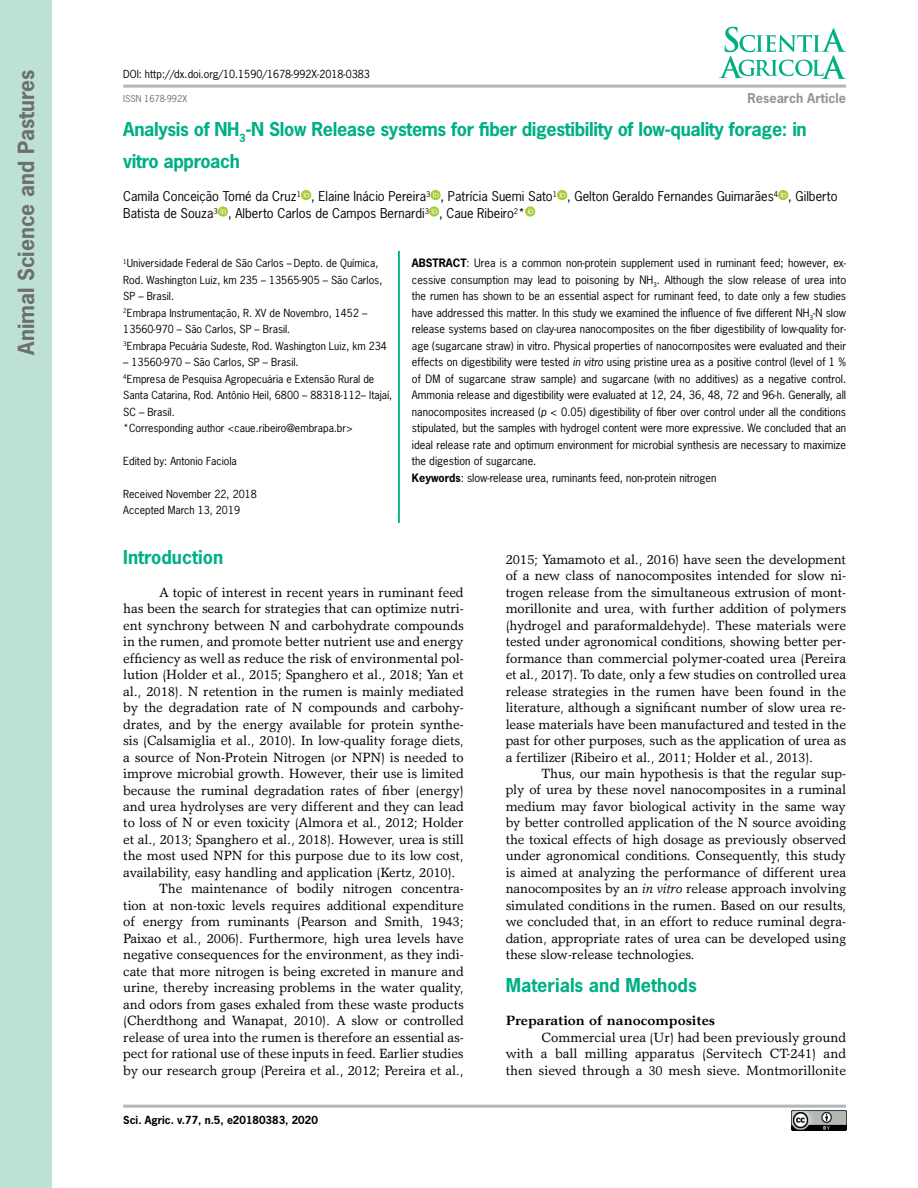
<style>
.page{position:relative;width:918px;height:1188px;background:#fff}
.page>*{position:absolute;margin:0;border:0;box-sizing:border-box;transform-origin:0 0}
.t1{font:700 21px "News Gothic";color:#6d6e71}
.t2{font:700 18px "News Gothic";letter-spacing:-.02em;color:#00b085}
.t3{font:700 18px "News Gothic";color:#00b085}
.t4{font:13.5px/16.5px "Garth Graphic";letter-spacing:-.01em;color:#000;text-align:justify}
.t5{font:700 13.5px "Garth Graphic";color:#000}
.t6{font:12.75px/16.5px "News Gothic";color:#000}
.t7{font:700 12.75px "News Gothic";color:#939598}
.t8{font:10.8px/16.5px "News Gothic";color:#000}
.t9{font:10.5px/16.5px "News Gothic";color:#000}
.t10{font:700 10.5px "News Gothic";color:#000}
.t11{font:9px "News Gothic";color:#6d6e71}
.s1{font-weight:700}
.s2{font-style:italic}
</style>
<div class="page">
<svg style="left:719px;top:27px;width:127px;height:52px"></svg>
<div style="left:0;top:0;width:51px;height:1188px;background:#bde2d4"></div>
<hr style="left:123px;top:85px;width:723px;height:3px;background:#b0b7bb">
<hr style="left:123px;top:1105px;width:723px;height:3px;background:#b0b7bb">
<img style="left:791px;top:1111px;width:55px;height:19px">
<svg style="left:301px;top:190px;width:10px;height:10px"></svg>
<svg style="left:304px;top:192px;width:5px;height:5px"></svg>
<svg style="left:430px;top:190px;width:11px;height:10px"></svg>
<svg style="left:433px;top:192px;width:6px;height:5px"></svg>
<svg style="left:557px;top:190px;width:10px;height:10px"></svg>
<svg style="left:560px;top:192px;width:5px;height:5px"></svg>
<svg style="left:778px;top:190px;width:10px;height:10px"></svg>
<svg style="left:781px;top:192px;width:5px;height:5px"></svg>
<svg style="left:218px;top:206px;width:10px;height:11px"></svg>
<svg style="left:221px;top:208px;width:5px;height:6px"></svg>
<svg style="left:429px;top:206px;width:10px;height:11px"></svg>
<svg style="left:432px;top:208px;width:5px;height:6px"></svg>
<svg style="left:525px;top:206px;width:10px;height:11px"></svg>
<svg style="left:528px;top:208px;width:5px;height:6px"></svg>
<hr style="left:398px;top:251px;width:2px;height:272px;background:#00b085">
<h1 class="t1" style="left:12px;top:355px;width:286px;rotate:-90deg">Animal Science and Pastures</h1>
<p class="t9" style="left:123px;top:66px;width:248px">DOI: http://dx.doi.org/10.1590/1678-992X-2018-0383</p>
<p class="t11" style="left:123px;top:93px;width:65px">ISSN 1678-992X</p>
<p class="t7" style="left:748px;top:89px;width:100px">Research Article</p>
<h2 class="t2" style="left:123px;top:117px;width:685px">Analysis of NH<sub>3</sub>-N Slow Release systems for fiber digestibility of low-quality forage: in</h2>
<h2 class="t2" style="left:123px;top:150px;width:118px">vitro approach</h2>
<p class="t6" style="left:123px;top:188px;width:716px">Camila Conceição Tomé da Cruz<sup>1</sup> , Elaine Inácio Pereira<sup>3</sup> , Patrícia Suemi Sato<sup>1</sup> , Gelton Geraldo Fernandes Guimarães<sup>4</sup> , Gilberto<br>Batista de Souza<sup>3</sup> , Alberto Carlos de Campos Bernardi<sup>3</sup> , Caue Ribeiro<sup>2</sup>*</p>
<p class="t9" style="left:123px;top:255px;width:265px"><sup>1</sup>Universidade Federal de São Carlos – Depto. de Química, Rod. Washington Luiz, km 235 – 13565-905 – São Carlos, SP – Brasil.<br><sup>2</sup>Embrapa Instrumentação, R. XV de Novembro, 1452 – 13560-970 – São Carlos, SP – Brasil.<br><sup>3</sup>Embrapa Pecuária Sudeste, Rod. Washington Luiz, km 234</p>
<p class="t9" style="left:123px;top:354px;width:271px">– 13560-970 – São Carlos, SP – Brasil.<br><sup>4</sup>Empresa de Pesquisa Agropecuária e Extensão Rural de Santa Catarina, Rod. Antônio Heil, 6800 – 88318-112– Itajaí, SC – Brasil.<br>*Corresponding author &lt;caue.ribeiro@embrapa.br&gt;</p>
<p class="t9" style="left:123px;top:453px;width:115px">Edited by: Antonio Faciola</p>
<p class="t9" style="left:123px;top:486px;width:135px">Received November 22, 2018<br>Accepted March 13, 2019</p>
<h2 class="t3" style="left:123px;top:545px;width:101px">Introduction</h2>
<p class="t4" style="left:159px;top:584px;width:306px">A topic of interest in recent years in ruminant feed</p>
<p class="t4" style="left:123px;top:600px;width:342px">has been the search for strategies that can optimize nutri-</p>
<p class="t4" style="left:123px;top:617px;width:342px">ent synchrony between N and carbohydrate compounds</p>
<p class="t4" style="left:123px;top:633px;width:342px">in the rumen, and promote better nutrient use and energy</p>
<p class="t4" style="left:123px;top:650px;width:342px">efficiency as well as reduce the risk of environmental pol-</p>
<p class="t4" style="left:123px;top:666px;width:342px">lution (Holder et al., 2015; Spanghero et al., 2018; Yan et</p>
<p class="t4" style="left:123px;top:683px;width:342px">al., 2018). N retention in the rumen is mainly mediated</p>
<p class="t4" style="left:123px;top:699px;width:342px">by the degradation rate of N compounds and carbohy-</p>
<p class="t4" style="left:123px;top:716px;width:342px">drates, and by the energy available for protein synthe-</p>
<p class="t4" style="left:123px;top:732px;width:342px">sis (Calsamiglia et al., 2010). In low-quality forage diets,</p>
<p class="t4" style="left:123px;top:749px;width:342px">a source of Non-Protein Nitrogen (or NPN) is needed to</p>
<p class="t4" style="left:123px;top:765px;width:342px">improve microbial growth. However, their use is limited</p>
<p class="t4" style="left:123px;top:782px;width:342px">because the ruminal degradation rates of fiber (energy)</p>
<p class="t4" style="left:123px;top:798px;width:342px">and urea hydrolyses are very different and they can lead</p>
<p class="t4" style="left:123px;top:814px;width:342px">to loss of N or even toxicity (Almora et al., 2012; Holder</p>
<p class="t4" style="left:123px;top:831px;width:342px">et al., 2013; Spanghero et al., 2018). However, urea is still</p>
<p class="t4" style="left:123px;top:847px;width:342px">the most used NPN for this purpose due to its low cost,</p>
<p class="t4" style="left:123px;top:864px;width:334px">availability, easy handling and application (Kertz, 2010).</p>
<p class="t4" style="left:159px;top:880px;width:306px">The maintenance of bodily nitrogen concentra-</p>
<p class="t4" style="left:123px;top:897px;width:342px">tion at non-toxic levels requires additional expenditure</p>
<p class="t4" style="left:123px;top:913px;width:342px">of energy from ruminants (Pearson and Smith, 1943;</p>
<p class="t4" style="left:123px;top:930px;width:342px">Paixao et al., 2006). Furthermore, high urea levels have</p>
<p class="t4" style="left:123px;top:946px;width:342px">negative consequences for the environment, as they indi-</p>
<p class="t4" style="left:123px;top:963px;width:342px">cate that more nitrogen is being excreted in manure and</p>
<p class="t4" style="left:123px;top:979px;width:342px">urine, thereby increasing problems in the water quality,</p>
<p class="t4" style="left:123px;top:996px;width:342px">and odors from gases exhaled from these waste products</p>
<p class="t4" style="left:123px;top:1012px;width:342px">(Cherdthong and Wanapat, 2010). A slow or controlled</p>
<p class="t4" style="left:123px;top:1029px;width:342px">release of urea into the rumen is therefore an essential as-</p>
<p class="t4" style="left:123px;top:1045px;width:342px">pect for rational use of these inputs in feed. Earlier studies</p>
<p class="t4" style="left:123px;top:1062px;width:342px">by our research group (Pereira et al., 2012; Pereira et al.,</p>
<p class="t8" style="left:412px;top:255px;width:436px"><span class="s1">ABSTRACT</span>: Urea is a common non-protein supplement used in ruminant feed; however, ex&shy;cessive consumption may lead to poisoning by NH<sub>3</sub>. Although the slow release of urea into the rumen has shown to be an essential aspect for ruminant feed, to date only a few studies have addressed this matter. In this study we examined the influence of five different NH<sub>3</sub>-N slow release systems based on clay-urea nanocomposites on the fiber digestibility of low-quality for&shy;age (sugarcane straw) in vitro. Physical properties of nanocomposites were evaluated and their effects on digestibility were tested <span class="s2">in vitro</span> using pristine urea as a positive control (level of 1 % of DM of sugarcane straw sample) and sugarcane (with no additives) as a negative control.<br>Ammonia release and digestibility were evaluated at 12, 24, 36, 48, 72 and 96-h. Generally, all nanocomposites increased (<span class="s2">p</span> &lt; 0.05) digestibility of fiber over control under all the conditions stipulated, but the samples with hydrogel content were more expressive. We concluded that an ideal release rate and optimum environment for microbial synthesis are necessary to maximize the digestion of sugarcane.<br><span class="s1">Keywords</span>: slow-release urea, ruminants feed, non-protein nitrogen</p>
<p class="t4" style="left:506px;top:551px;width:342px">2015; Yamamoto et al., 2016) have seen the development of a new class of nanocomposites intended for slow ni&shy;trogen release from the simultaneous extrusion of mont&shy;morillonite and urea, with further addition of polymers (hydrogel and paraformaldehyde). These materials were tested under agronomical conditions, showing better per&shy;formance than commercial polymer-coated urea (Pereira et al., 2017). To date, only a few studies on controlled urea release strategies in the rumen have been found in the literature, although a significant number of slow urea re&shy;lease materials have been manufactured and tested in the past for other purposes, such as the application of urea as a fertilizer (Ribeiro et al., 2011; Holder et al., 2013).</p>
<p class="t4" style="left:506px;top:765px;width:342px;text-indent:36px">Thus, our main hypothesis is that the regular sup&shy;ply of urea by these novel nanocomposites in a ruminal medium may favor biological activity in the same way by better controlled application of the N source avoiding the toxical effects of high dosage as previously observed under agronomical conditions. Consequently, this study is aimed at analyzing the performance of different urea nanocomposites by an <span class="s2">in vitro</span> release approach involving simulated conditions in the rumen. Based on our results, we concluded that, in an effort to reduce ruminal degra&shy;dation, appropriate rates of urea can be developed using these slow-release technologies.</p>
<h2 class="t3" style="left:506px;top:974px;width:193px">Materials and Methods</h2>
<p class="t5" style="left:506px;top:1012px;width:211px">Preparation of nanocomposites</p>
<p class="t4" style="left:506px;top:1029px;width:342px;text-indent:36px">Commercial urea (Ur) had been previously ground with a ball milling apparatus (Servitech CT-241) and then sieved through a 30 mesh sieve. Montmorillonite</p>
<p class="t10" style="left:123px;top:1113px;width:196px">Sci. Agric. v.77, n.5, e20180383, 2020</p>
</div>
